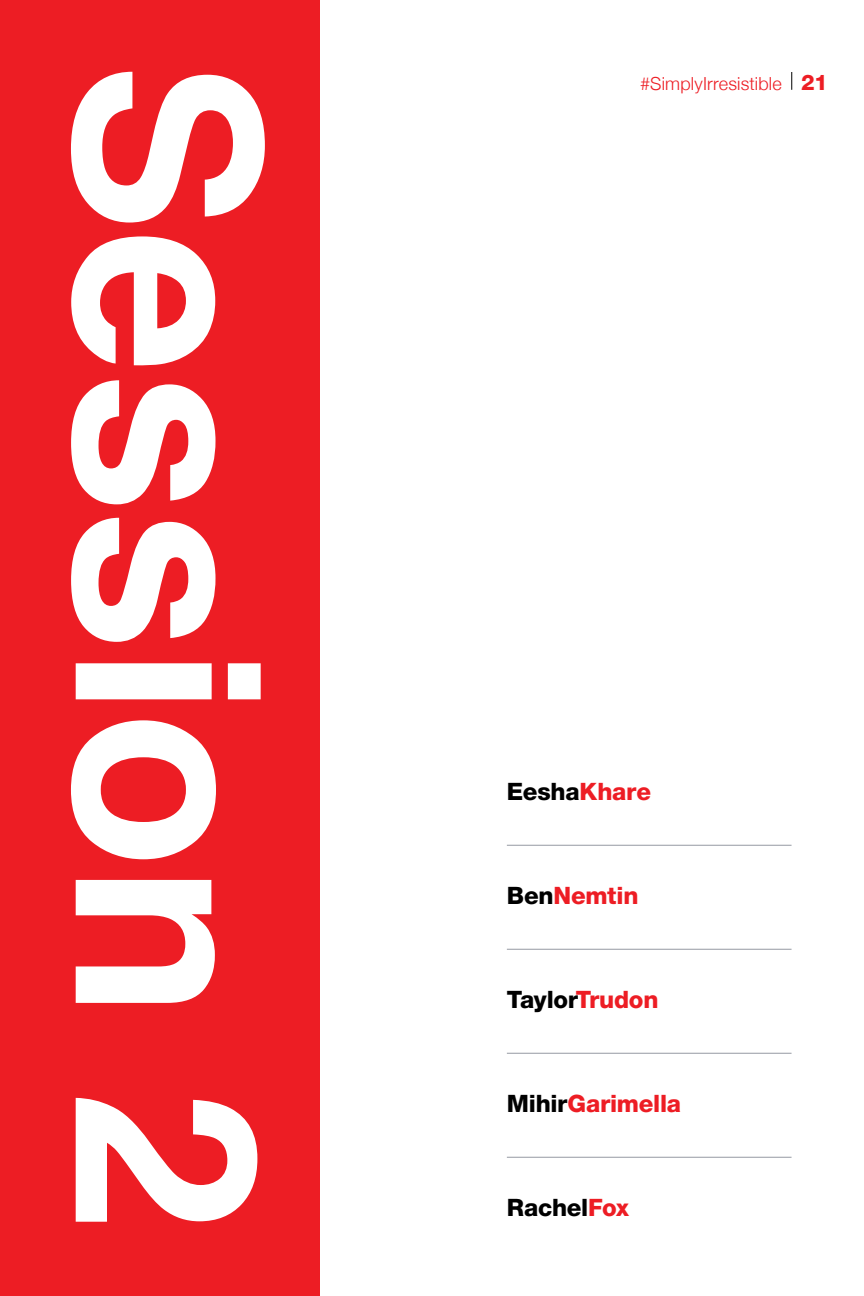
<style>
.page{position:relative;width:864px;height:1296px;background:#fff}
.page>*{position:absolute;margin:0;border:0;box-sizing:border-box;transform-origin:0 0}
.t1{font:700 255.4px "Helvetica";letter-spacing:-.02em;color:#fff}
.t2{font:800 24px "Helvetica Neue";letter-spacing:-.01em;color:#000}
.t3{font:800 24px "Helvetica Neue";letter-spacing:-.01em;color:#ed1d24}
.t4{font:300 18px "Helvetica Neue";letter-spacing:.01em;color:#ed1d24}
.s1{font-weight:800;font-size:21.6px}
.s2{color:#ed1d24}
.s3{color:#000}
</style>
<div class="page">
<svg style="left:791px;top:72px;width:1px;height:18px"></svg>
<div style="left:0;top:0;width:320px;height:1296px;background:#ed1d24"></div>
<hr style="left:507px;top:845px;width:285px;height:1px;background:#959aa3">
<hr style="left:507px;top:949px;width:285px;height:1px;background:#959aa3">
<hr style="left:507px;top:1053px;width:285px;height:1px;background:#959aa3">
<hr style="left:507px;top:1157px;width:285px;height:1px;background:#959aa3">
<h1 class="t1" style="left:372px;top:61px;width:1172px;rotate:90deg">Session 2</h1>
<p class="t4" style="left:640px;top:69px;width:189px">#SimplyIrresistible <span class="s1">21</span></p>
<p class="t2" style="left:507px;top:777px;width:146px">Eesha<span class="s2">Khare</span></p>
<p class="t3" style="left:507px;top:881px;width:133px"><span class="s3">Ben</span>Nemtin</p>
<p class="t2" style="left:507px;top:985px;width:153px">Taylor<span class="s2">Trudon</span></p>
<p class="t3" style="left:507px;top:1089px;width:176px"><span class="s3">Mihir</span>Garimella</p>
<p class="t2" style="left:507px;top:1193px;width:124px">Rachel<span class="s2">Fox</span></p>
</div>
